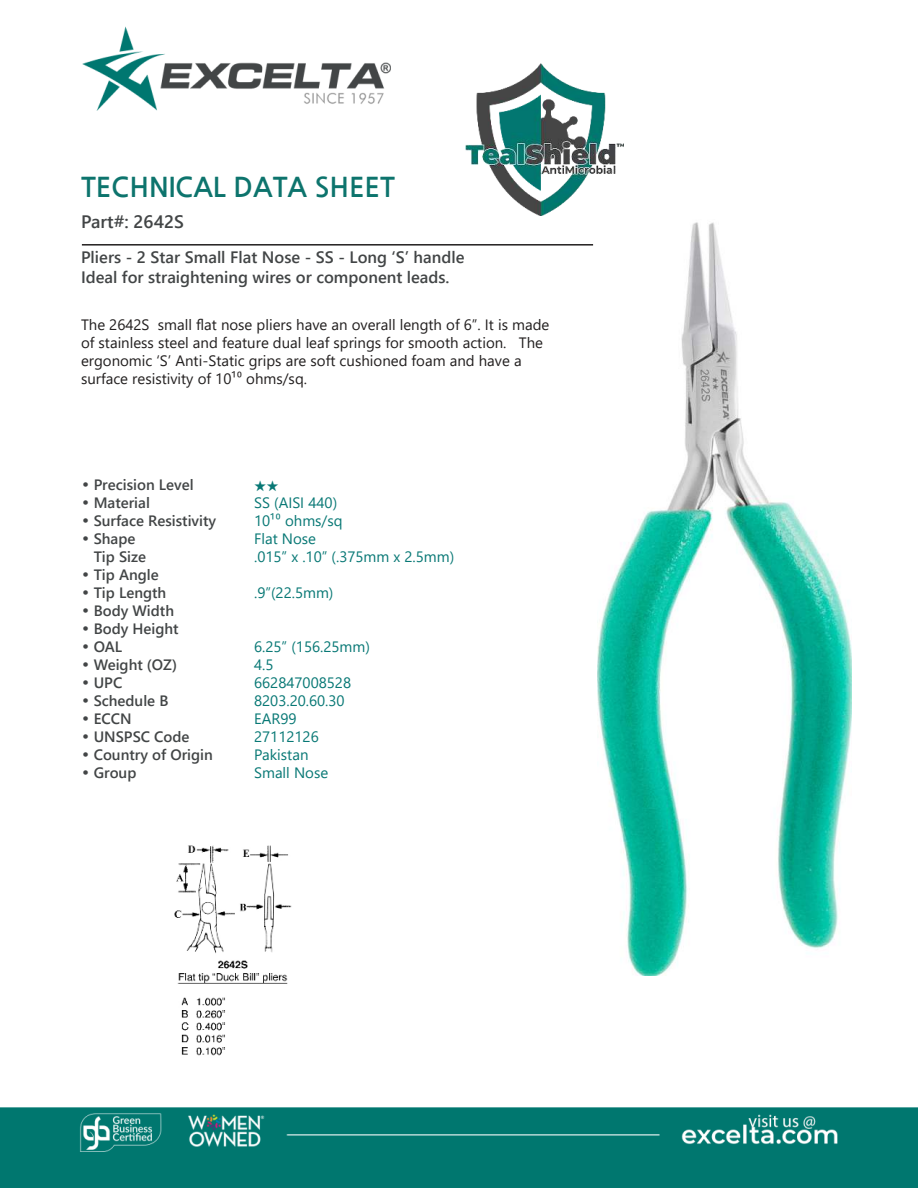
<style>
.page{position:relative;width:918px;height:1188px;background:#fff}
.page>*{position:absolute;margin:0;border:0;box-sizing:border-box;transform-origin:0 0}
.t1{font:700 27px "Nanum Gothic";color:#0d746d}
.t2{font:700 18px "Yu Gothic UI";color:#424546}
.t3{font:700 16.5px/19.8px "Yu Gothic UI";color:#424546}
.t4{font:15px/18px "Yu Gothic UI";color:#221f1f}
.t5{font:700 15px "Yu Gothic UI";color:#424546}
.t6{font:15px "Yu Gothic UI";color:#087875}
.s1{font-family:"Century Gothic";font-weight:400}
</style>
<div class="page">
<img style="left:0;top:26px;width:918px;height:1162px">
<img style="left:598px;top:220px;width:253px;height:756px">
<img style="left:162px;top:824px;width:140px;height:247px">
<hr style="left:82px;top:244px;width:511px;height:2px;background:#221f1f">
<img style="left:465px;top:64px;width:159px;height:151px">
<svg style="left:255px;top:481px;width:23px;height:11px"></svg>
<h1 class="t1" style="left:81px;top:171px;width:315px">TECHNICAL DATA SHEET</h1>
<p class="t2" style="left:81px;top:215px;width:104px">Part#: 2642S</p>
<p class="t3" style="left:81px;top:249px;width:385px">Pliers - 2 Star Small Flat Nose - SS - Long ‘S’ handle<br>Ideal for straightening wires or component leads.</p>
<p class="t4" style="left:81px;top:313px;width:470px">The 2642S small 昀氀at nose pliers have an overall length of 6”. It is made of stainless steel and feature dual leaf springs for smooth action. The ergonomic ‘S’ Anti-Static grips are soft cushioned foam and have a surface resistivity of 10¹⁰ ohms/sq.</p>
<p class="t5" style="left:81px;top:479px;width:114px"><span class="s1">•</span> Precision Level</p>
<p class="t5" style="left:81px;top:497px;width:70px"><span class="s1">•</span> Material</p>
<p class="t6" style="left:254px;top:498px;width:85px">SS (AISI 440)</p>
<p class="t5" style="left:81px;top:515px;width:137px"><span class="s1">•</span> Surface Resistivity</p>
<p class="t6" style="left:254px;top:507px;width:90px">10¹⁰ ohms/sq</p>
<p class="t5" style="left:81px;top:533px;width:56px"><span class="s1">•</span> Shape</p>
<p class="t6" style="left:254px;top:525px;width:63px">Flat Nose</p>
<p class="t5" style="left:94px;top:551px;width:54px">Tip Size</p>
<p class="t6" style="left:254px;top:543px;width:202px">.015” x .10” (.375mm x 2.5mm)</p>
<p class="t5" style="left:81px;top:569px;width:79px"><span class="s1">•</span> Tip Angle</p>
<p class="t5" style="left:81px;top:587px;width:87px"><span class="s1">•</span> Tip Length</p>
<p class="t6" style="left:254px;top:579px;width:81px">.9”(22.5mm)</p>
<p class="t5" style="left:81px;top:605px;width:95px"><span class="s1">•</span> Body Width</p>
<p class="t5" style="left:81px;top:623px;width:99px"><span class="s1">•</span> Body Height</p>
<p class="t5" style="left:81px;top:641px;width:43px"><span class="s1">•</span> OAL</p>
<p class="t6" style="left:254px;top:633px;width:117px">6.25” (156.25mm)</p>
<p class="t5" style="left:81px;top:659px;width:98px"><span class="s1">•</span> Weight (OZ)</p>
<p class="t6" style="left:254px;top:660px;width:21px">4.5</p>
<p class="t5" style="left:81px;top:677px;width:43px"><span class="s1">•</span> UPC</p>
<p class="t6" style="left:254px;top:669px;width:99px">662847008528</p>
<p class="t5" style="left:81px;top:695px;width:89px"><span class="s1">•</span> Schedule B</p>
<p class="t6" style="left:254px;top:687px;width:92px">8203.20.60.30</p>
<p class="t5" style="left:81px;top:713px;width:52px"><span class="s1">•</span> ECCN</p>
<p class="t6" style="left:254px;top:714px;width:44px">EAR99</p>
<p class="t5" style="left:81px;top:731px;width:110px"><span class="s1">•</span> UNSPSC Code</p>
<p class="t6" style="left:254px;top:723px;width:66px">27112126</p>
<p class="t5" style="left:81px;top:749px;width:133px"><span class="s1">•</span> Country of Origin</p>
<p class="t6" style="left:254px;top:741px;width:56px">Pakistan</p>
<p class="t5" style="left:81px;top:767px;width:57px"><span class="s1">•</span> Group</p>
<p class="t6" style="left:254px;top:759px;width:76px">Small Nose</p>
</div>
